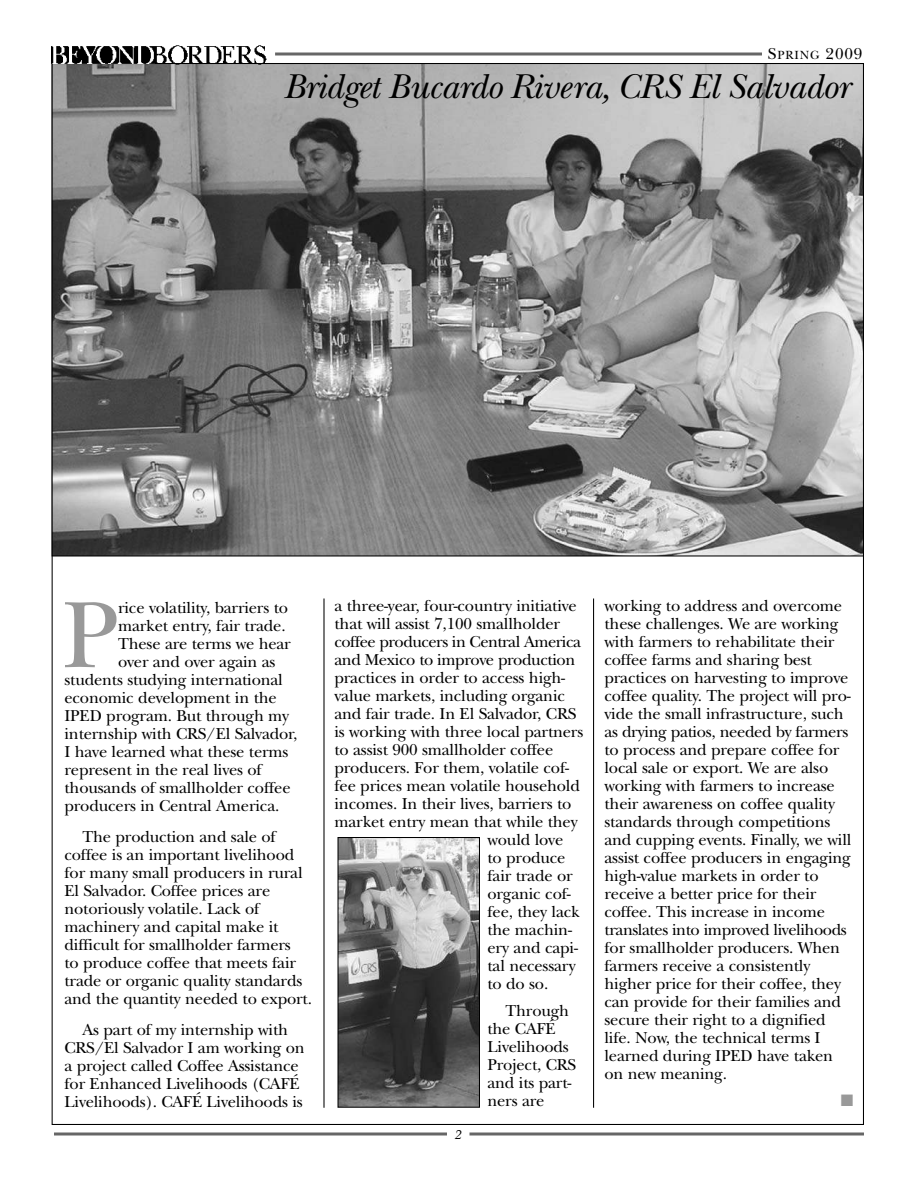
<style>
.page{position:relative;width:918px;height:1188px;background:#fff}
.page>*{position:absolute;margin:0;border:0;box-sizing:border-box;transform-origin:0 0}
.t1{font:98.25px "New Baskerville";color:#999}
.t2{font:italic 36px "New Baskerville";letter-spacing:-.015em;color:#000}
.t3{font:16.5px/18px "New Baskerville";letter-spacing:-.01em;color:#000}
.t4{font:16.5px "New Baskerville";letter-spacing:-.03em;color:#000}
.t5{font:16.5px "Zapf Dingbats";color:#999}
.t6{font:italic 13.5px "New Baskerville";color:#000}
.s1{font-size:12.3px}
</style>
<div class="page">
<hr style="left:593px;top:598px;width:1px;height:510px;background:#000">
<svg style="left:54px;top:1132px;width:393px;height:4px;background:#8c8c8c"></svg>
<svg style="left:470px;top:1132px;width:394px;height:4px;background:#8c8c8c"></svg>
<svg style="left:275px;top:52px;width:487px;height:4px;background:#8c8c8c"></svg>
<hr style="left:323px;top:598px;width:2px;height:510px;background:#000">
<img style="left:54px;top:65px;width:808px;height:489px">
<img style="left:340px;top:839px;width:138px;height:267px">
<div style="left:338px;top:837px;width:142px;height:271px;border:1px solid #000"></div>
<img style="left:52px;top:45px;width:219px;height:22px">
<p class="t3" style="left:768px;top:46px;width:96px">S<span class="s1">PRING</span> 2009</p>
<h2 class="t2" style="left:283px;top:73px;width:568px">Bridget Bucardo Rivera, CRS El Salvador</h2>
<h1 class="t1" style="left:62px;top:600px;width:59px">P</h1>
<p class="t3" style="left:118px;top:601px;width:171px">rice volatility, barriers to</p>
<p class="t3" style="left:118px;top:619px;width:169px">market entry, fair trade.</p>
<p class="t3" style="left:118px;top:637px;width:174px">These are terms we hear</p>
<p class="t3" style="left:118px;top:655px;width:159px">over and over again as</p>
<p class="t3" style="left:64px;top:673px;width:220px">students studying international</p>
<p class="t3" style="left:64px;top:691px;width:214px">economic development in the</p>
<p class="t3" style="left:64px;top:709px;width:226px">IPED program. But through my</p>
<p class="t3" style="left:64px;top:727px;width:235px">internship with CRS/El Salvador,</p>
<p class="t3" style="left:64px;top:745px;width:225px">I have learned what these terms</p>
<p class="t3" style="left:64px;top:763px;width:199px">represent in the real lives of</p>
<p class="t3" style="left:64px;top:781px;width:228px">thousands of smallholder coffee</p>
<p class="t3" style="left:64px;top:799px;width:216px">producers in Central America.</p>
<p class="t3" style="left:64px;top:829px;width:249px;text-indent:18px">The production and sale of coffee is an important livelihood for many small producers in rural<br>El Salvador. Coffee prices are notoriously volatile. Lack of machinery and capital make it difficult for smallholder farmers<br>to produce coffee that meets fair trade or organic quality standards and the quantity needed to export.</p>
<p class="t3" style="left:64px;top:1022px;width:242px;text-align:center">As part of my internship with<br>CRS/El Salvador I am working on a project called Coffee Assistance for Enhanced Livelihoods (CAFÉ<br>Livelihoods). CAFÉ Livelihoods is</p>
<p class="t3" style="left:334px;top:599px;width:244px">a three-year, four-country initiative</p>
<p class="t3" style="left:334px;top:617px;width:227px">that will assist 7,100 smallholder</p>
<p class="t4" style="left:334px;top:636px;width:248px">coffee producers in Central America</p>
<p class="t3" style="left:334px;top:653px;width:242px">and Mexico to improve production</p>
<p class="t3" style="left:334px;top:671px;width:232px">practices in order to access high-</p>
<p class="t3" style="left:334px;top:689px;width:232px">value markets, including organic</p>
<p class="t3" style="left:334px;top:707px;width:243px">and fair trade. In El Salvador, CRS</p>
<p class="t3" style="left:334px;top:725px;width:250px">is working with three local partners</p>
<p class="t3" style="left:334px;top:743px;width:220px">to assist 900 smallholder coffee</p>
<p class="t3" style="left:334px;top:761px;width:236px">producers. For them, volatile cof-</p>
<p class="t3" style="left:334px;top:779px;width:247px">fee prices mean volatile household</p>
<p class="t3" style="left:334px;top:797px;width:238px">incomes. In their lives, barriers to</p>
<p class="t3" style="left:334px;top:815px;width:245px">market entry mean that while they</p>
<p class="t3" style="left:487px;top:833px;width:77px">would love</p>
<p class="t3" style="left:487px;top:851px;width:80px">to produce</p>
<p class="t3" style="left:487px;top:869px;width:87px">fair trade or</p>
<p class="t3" style="left:487px;top:887px;width:85px">organic cof-</p>
<p class="t3" style="left:487px;top:905px;width:94px">fee, they lack</p>
<p class="t3" style="left:487px;top:923px;width:86px">the machin-</p>
<p class="t3" style="left:487px;top:941px;width:92px">ery and capi-</p>
<p class="t3" style="left:487px;top:959px;width:90px">tal necessary</p>
<p class="t3" style="left:487px;top:977px;width:62px">to do so.</p>
<p class="t3" style="left:487px;top:1004px;width:90px;text-indent:18px">Through the CAFÉ<br>Livelihoods<br>Project, CRS and its part&shy;ners are</p>
<p class="t6" style="left:454px;top:1129px;width:9px">2</p>
<p class="t3" style="left:604px;top:599px;width:248px">working to address and overcome these challenges. We are working with farmers to rehabilitate their coffee farms and sharing best practices on harvesting to improve coffee quality. The project will pro&shy;vide the small infrastructure, such as drying patios, needed by farmers to process and prepare coffee for local sale or export. We are also working with farmers to increase their awareness on coffee quality standards through competitions and cupping events. Finally, we will assist coffee producers in engaging high-value markets in order to receive a better price for their coffee. This increase in income translates into improved livelihoods for smallholder producers. When farmers receive a consistently higher price for their coffee, they can provide for their families and secure their right to a dignified life. Now, the technical terms I learned during IPED have taken on new meaning.</p>
<p class="t5" style="left:841px;top:1093px;width:14px">■</p>
</div>
